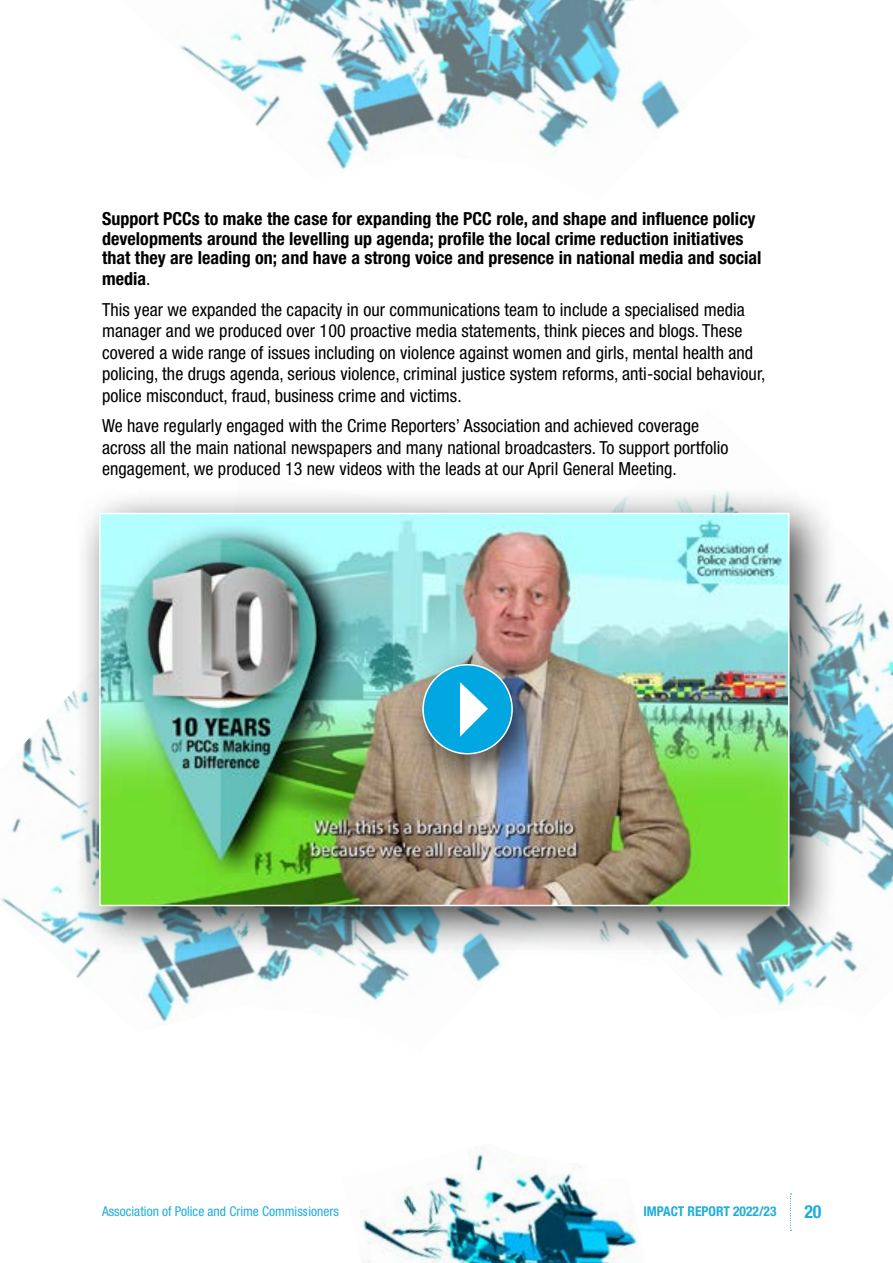
<style>
.page{position:relative;width:893px;height:1263px;background:#fff}
.page>*{position:absolute;margin:0;border:0;box-sizing:border-box;transform-origin:0 0}
.body{font:condensed 18px/21.6px "Helvetica Neue LT Std";letter-spacing:.005em;color:#000}
.body-2{font:700 condensed 18px/19.2px "Helvetica Neue LT Std";letter-spacing:.005em;color:#000}
.t1{font:700 condensed 18px "Helvetica Neue LT Std";color:#20addb}
.t2{font:condensed 13.5px "Helvetica Neue LT Std";color:#20addb}
.t3{font:700 condensed 13.5px "Helvetica Neue LT Std";color:#20addb}
.s1{font-weight:400}
</style>
<div class="page">
<svg style="left:790px;top:1193px;width:1px;height:38px"></svg>
<img style="left:362px;top:1146px;width:276px;height:117px">
<img style="left:680px;top:582px;width:213px;height:424px">
<img style="left:0;top:691px;width:502px;height:333px">
<img style="left:180px;top:0;width:502px;height:170px">
<div style="left:73px;top:486px;width:766px;height:470px;background:#000;opacity:.75"></div>
<img style="left:102px;top:516px;width:684px;height:387px">
<div style="left:99px;top:513px;width:690px;height:393px;border:2px solid #fff"></div>
<div style="left:397px;top:639px;width:164px;height:164px;background:#000;opacity:.75"></div>
<div style="left:423px;top:665px;width:89px;height:89px;background:#00a7e1;border-radius:50%"></div>
<div style="left:422px;top:664px;width:91px;height:90px;border:2px solid #fff;border-radius:50%"></div>
<svg style="left:460px;top:682px;width:28px;height:55px"></svg>
<p class="body-2" style="left:102px;top:209px;width:661px">Support PCCs to make the case for expanding the PCC role, and shape and influence policy developments around the levelling up agenda; profile the local crime reduction initiatives that they are leading on; and have a strong voice and presence in national media and social</p>
<p class="body-2" style="left:102px;top:269px;width:50px">media<span class="s1">.</span></p>
<p class="body" style="left:102px;top:298px;width:665px">This year we expanded the capacity in our communications team to include a specialised media manager and we produced over 100 proactive media statements, think pieces and blogs. These covered a wide range of issues including on violence against women and girls, mental health and policing, the drugs agenda, serious violence, criminal justice system reforms, anti-social behaviour, police misconduct, fraud, business crime and victims.</p>
<p class="body" style="left:102px;top:415px;width:628px">We have regularly engaged with the Crime Reporters’ Association and achieved coverage across all the main national newspapers and many national broadcasters. To support portfolio engagement, we produced 13 new videos with the leads at our April General Meeting.</p>
<p class="t2" style="left:102px;top:1204px;width:238px">Association of Police and Crime Commissioners</p>
<p class="t3" style="left:643px;top:1203px;width:135px">IMPACT REPORT 2022/23</p>
<p class="t1" style="left:804px;top:1201px;width:19px">20</p>
</div>
